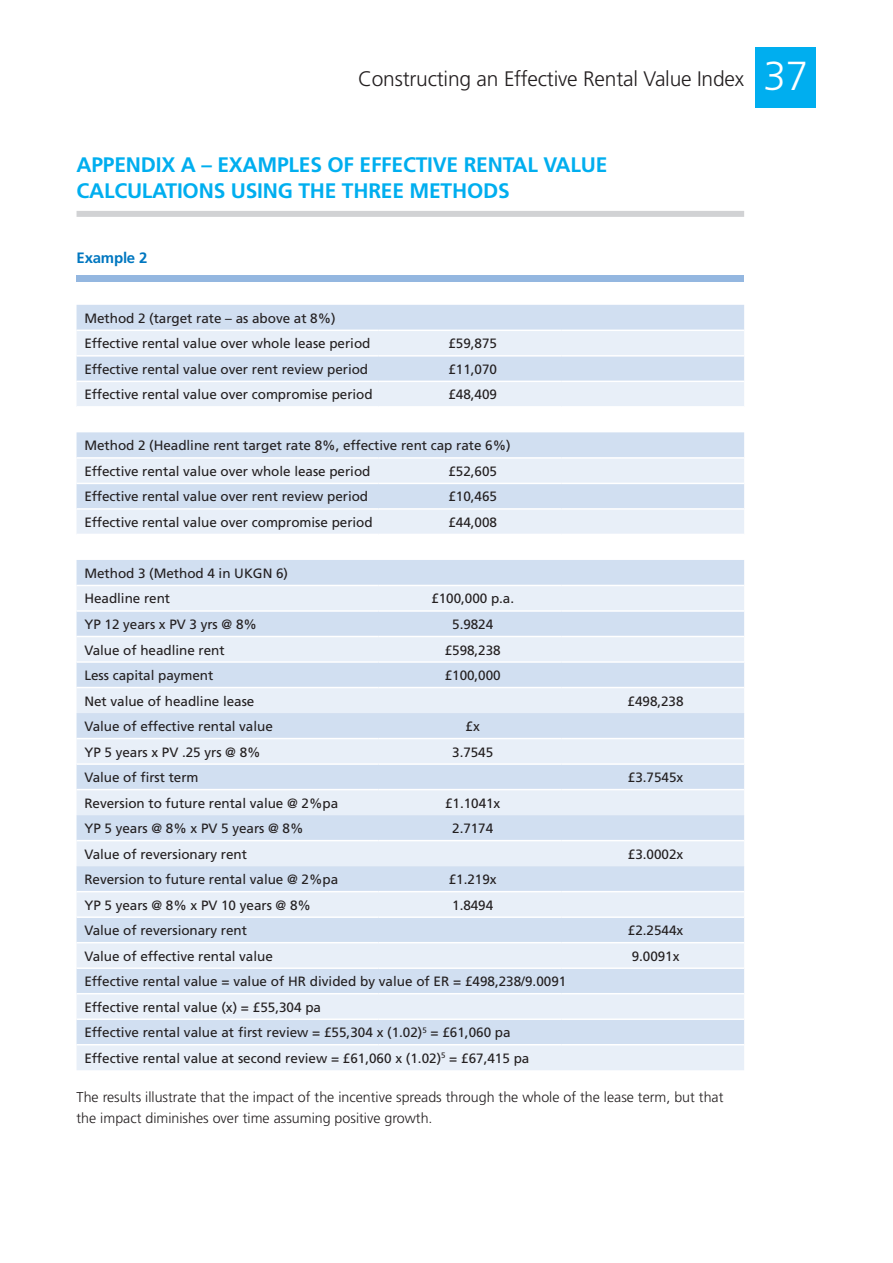
<style>
.page{position:relative;width:893px;height:1263px;background:#fff}
.page>*{position:absolute;margin:0;border:0;box-sizing:border-box;transform-origin:0 0}
.Page_title{font:700 21px/25.8px "Frutiger";letter-spacing:-.01em;color:#00aeef}
.t1{font:300 21px "Frutiger";letter-spacing:-.01em;color:#231f20}
.t2{font:700 15px "Frutiger";letter-spacing:-.015em;color:#0077c0}
.Body_copy{font:300 14.25px/21px "Frutiger";color:#231f20}
.table_1st_col_text{font:13.5px "Frutiger";letter-spacing:-.005em;color:#231f20}
.Body_copy-2{font:13.5px "Frutiger";color:#231f20}
.table_year_body_cent{font:13.5px "Frutiger";letter-spacing:-.005em;color:#231f20}
.s1{font-size:40.5px;color:#fff}
</style>
<div class="page">
<div style="left:755px;top:47px;width:61px;height:61px;background:#00aeef"></div>
<div style="left:77px;top:211px;width:667px;height:6px;background:#d1d2d4"></div>
<div style="left:77px;top:275px;width:667px;height:6px;background:#94b7e0"></div>
<div style="left:77px;top:305px;width:667px;height:25px;background:#d1dff1"></div>
<svg style="left:77px;top:331px;width:667px;height:739px;background:#dfe9f5"></svg>
<hr style="left:77px;top:381px;width:301px;height:1px;background:#fff">
<hr style="left:77px;top:508px;width:301px;height:2px;background:#fff">
<hr style="left:77px;top:636px;width:301px;height:1px;background:#fff">
<hr style="left:378px;top:381px;width:183px;height:1px;background:#fff">
<hr style="left:378px;top:508px;width:183px;height:2px;background:#fff">
<hr style="left:378px;top:636px;width:183px;height:1px;background:#fff">
<hr style="left:561px;top:381px;width:183px;height:1px;background:#fff">
<hr style="left:561px;top:508px;width:183px;height:2px;background:#fff">
<hr style="left:561px;top:636px;width:183px;height:1px;background:#fff">
<hr style="left:77px;top:661px;width:301px;height:2px;background:#fff">
<hr style="left:378px;top:661px;width:183px;height:2px;background:#fff">
<hr style="left:561px;top:661px;width:183px;height:2px;background:#fff">
<hr style="left:77px;top:687px;width:301px;height:1px;background:#fff">
<hr style="left:378px;top:687px;width:183px;height:1px;background:#fff">
<hr style="left:561px;top:687px;width:183px;height:1px;background:#fff">
<hr style="left:77px;top:789px;width:301px;height:1px;background:#fff">
<hr style="left:378px;top:789px;width:183px;height:1px;background:#fff">
<hr style="left:561px;top:789px;width:183px;height:1px;background:#fff">
<hr style="left:77px;top:840px;width:301px;height:1px;background:#fff">
<hr style="left:378px;top:840px;width:183px;height:1px;background:#fff">
<hr style="left:561px;top:840px;width:183px;height:1px;background:#fff">
<hr style="left:77px;top:942px;width:301px;height:1px;background:#fff">
<hr style="left:378px;top:942px;width:183px;height:1px;background:#fff">
<hr style="left:561px;top:942px;width:183px;height:1px;background:#fff">
<hr style="left:77px;top:967px;width:301px;height:2px;background:#fff">
<hr style="left:378px;top:967px;width:183px;height:2px;background:#fff">
<hr style="left:561px;top:967px;width:183px;height:2px;background:#fff">
<hr style="left:77px;top:993px;width:301px;height:1px;background:#fff">
<hr style="left:378px;top:993px;width:183px;height:1px;background:#fff">
<hr style="left:561px;top:993px;width:183px;height:1px;background:#fff">
<hr style="left:77px;top:1018px;width:301px;height:2px;background:#fff">
<hr style="left:378px;top:1018px;width:183px;height:2px;background:#fff">
<hr style="left:561px;top:1018px;width:183px;height:2px;background:#fff">
<hr style="left:77px;top:1044px;width:301px;height:1px;background:#fff">
<hr style="left:378px;top:1044px;width:183px;height:1px;background:#fff">
<hr style="left:561px;top:1044px;width:183px;height:1px;background:#fff">
<hr style="left:77px;top:406px;width:301px;height:2px;background:#fff">
<hr style="left:77px;top:534px;width:301px;height:1px;background:#fff">
<hr style="left:378px;top:406px;width:183px;height:2px;background:#fff">
<hr style="left:378px;top:534px;width:183px;height:1px;background:#fff">
<hr style="left:561px;top:406px;width:183px;height:2px;background:#fff">
<hr style="left:561px;top:534px;width:183px;height:1px;background:#fff">
<hr style="left:77px;top:355px;width:301px;height:2px;background:#fff">
<hr style="left:77px;top:457px;width:301px;height:2px;background:#fff">
<hr style="left:77px;top:483px;width:301px;height:1px;background:#fff">
<hr style="left:77px;top:585px;width:301px;height:1px;background:#fff">
<hr style="left:77px;top:610px;width:301px;height:2px;background:#fff">
<hr style="left:77px;top:738px;width:301px;height:1px;background:#fff">
<hr style="left:77px;top:763px;width:301px;height:2px;background:#fff">
<hr style="left:77px;top:891px;width:301px;height:1px;background:#fff">
<hr style="left:77px;top:916px;width:301px;height:2px;background:#fff">
<hr style="left:378px;top:355px;width:183px;height:2px;background:#fff">
<hr style="left:378px;top:457px;width:183px;height:2px;background:#fff">
<hr style="left:378px;top:483px;width:183px;height:1px;background:#fff">
<hr style="left:378px;top:585px;width:183px;height:1px;background:#fff">
<hr style="left:378px;top:610px;width:183px;height:2px;background:#fff">
<hr style="left:378px;top:738px;width:183px;height:1px;background:#fff">
<hr style="left:378px;top:763px;width:183px;height:2px;background:#fff">
<hr style="left:378px;top:891px;width:183px;height:1px;background:#fff">
<hr style="left:378px;top:916px;width:183px;height:2px;background:#fff">
<hr style="left:561px;top:355px;width:183px;height:2px;background:#fff">
<hr style="left:561px;top:457px;width:183px;height:2px;background:#fff">
<hr style="left:561px;top:483px;width:183px;height:1px;background:#fff">
<hr style="left:561px;top:585px;width:183px;height:1px;background:#fff">
<hr style="left:561px;top:610px;width:183px;height:2px;background:#fff">
<hr style="left:561px;top:738px;width:183px;height:1px;background:#fff">
<hr style="left:561px;top:763px;width:183px;height:2px;background:#fff">
<hr style="left:561px;top:891px;width:183px;height:1px;background:#fff">
<hr style="left:561px;top:916px;width:183px;height:2px;background:#fff">
<h1 class="t1" style="left:358px;top:66px;width:452px">Constructing an Effective Rental Value Index <span class="s1">37</span></h1>
<p class="Page_title" style="left:77px;top:152px;width:532px">APPENDIX A – EXAMPLES OF EFFECTIVE RENTAL VALUE<br>CALCULATIONS USING THE THREE METHODS</p>
<p class="t2" style="left:77px;top:249px;width:72px">Example 2</p>
<p class="table_1st_col_text" style="left:84px;top:310px;width:253px">Method 2 (target rate – as above at 8%)</p>
<p class="table_1st_col_text" style="left:84px;top:336px;width:288px">Effective rental value over whole lease period</p>
<p class="table_year_body_cent" style="left:448px;top:336px;width:50px">£59,875</p>
<p class="table_1st_col_text" style="left:84px;top:361px;width:285px">Effective rental value over rent review period</p>
<p class="table_year_body_cent" style="left:448px;top:361px;width:50px">£11,070</p>
<p class="table_1st_col_text" style="left:84px;top:387px;width:290px">Effective rental value over compromise period</p>
<p class="table_year_body_cent" style="left:448px;top:387px;width:50px">£48,409</p>
<p class="table_1st_col_text" style="left:84px;top:438px;width:428px">Method 2 (Headline rent target rate 8%, effective rent cap rate 6%)</p>
<p class="table_1st_col_text" style="left:84px;top:463px;width:288px">Effective rental value over whole lease period</p>
<p class="table_year_body_cent" style="left:448px;top:463px;width:50px">£52,605</p>
<p class="table_1st_col_text" style="left:84px;top:489px;width:285px">Effective rental value over rent review period</p>
<p class="table_year_body_cent" style="left:448px;top:489px;width:50px">£10,465</p>
<p class="table_1st_col_text" style="left:84px;top:514px;width:290px">Effective rental value over compromise period</p>
<p class="table_year_body_cent" style="left:448px;top:514px;width:50px">£44,008</p>
<p class="table_1st_col_text" style="left:84px;top:565px;width:205px">Method 3 (Method 4 in UKGN 6)</p>
<p class="table_1st_col_text" style="left:84px;top:591px;width:87px">Headline rent</p>
<p class="table_year_body_cent" style="left:431px;top:591px;width:84px">£100,000 p.a.</p>
<p class="table_1st_col_text" style="left:84px;top:616px;width:174px">YP 12 years x PV 3 yrs @ 8%</p>
<p class="table_year_body_cent" style="left:452px;top:616px;width:43px">5.9824</p>
<p class="table_1st_col_text" style="left:84px;top:642px;width:142px">Value of headline rent</p>
<p class="table_year_body_cent" style="left:445px;top:642px;width:58px">£598,238</p>
<p class="table_1st_col_text" style="left:84px;top:667px;width:131px">Less capital payment</p>
<p class="table_year_body_cent" style="left:445px;top:667px;width:58px">£100,000</p>
<p class="table_1st_col_text" style="left:84px;top:693px;width:172px">Net value of headline lease</p>
<p class="table_year_body_cent" style="left:628px;top:693px;width:58px">£498,238</p>
<p class="table_1st_col_text" style="left:84px;top:718px;width:190px">Value of effective rental value</p>
<p class="table_year_body_cent" style="left:466px;top:718px;width:16px">£x</p>
<p class="table_1st_col_text" style="left:84px;top:744px;width:178px">YP 5 years x PV .25 yrs @ 8%</p>
<p class="table_year_body_cent" style="left:452px;top:744px;width:43px">3.7545</p>
<p class="table_1st_col_text" style="left:84px;top:769px;width:116px">Value of first term</p>
<p class="table_year_body_cent" style="left:628px;top:769px;width:57px">£3.7545x</p>
<p class="table_1st_col_text" style="left:84px;top:795px;width:255px">Reversion to future rental value @ 2%pa</p>
<p class="table_year_body_cent" style="left:445px;top:795px;width:57px">£1.1041x</p>
<p class="table_1st_col_text" style="left:84px;top:820px;width:221px">YP 5 years @ 8% x PV 5 years @ 8%</p>
<p class="table_year_body_cent" style="left:452px;top:820px;width:43px">2.7174</p>
<p class="table_1st_col_text" style="left:84px;top:846px;width:164px">Value of reversionary rent</p>
<p class="table_year_body_cent" style="left:628px;top:846px;width:57px">£3.0002x</p>
<p class="table_1st_col_text" style="left:84px;top:871px;width:255px">Reversion to future rental value @ 2%pa</p>
<p class="table_year_body_cent" style="left:449px;top:871px;width:49px">£1.219x</p>
<p class="table_1st_col_text" style="left:84px;top:897px;width:228px">YP 5 years @ 8% x PV 10 years @ 8%</p>
<p class="table_year_body_cent" style="left:452px;top:897px;width:43px">1.8494</p>
<p class="table_1st_col_text" style="left:84px;top:922px;width:164px">Value of reversionary rent</p>
<p class="table_year_body_cent" style="left:628px;top:922px;width:57px">£2.2544x</p>
<p class="table_1st_col_text" style="left:84px;top:948px;width:190px">Value of effective rental value</p>
<p class="table_year_body_cent" style="left:632px;top:948px;width:49px">9.0091x</p>
<p class="Body_copy-2" style="left:84px;top:973px;width:483px">Effective rental value = value of HR divided by value of ER = £498,238/9.0091</p>
<p class="Body_copy-2" style="left:84px;top:999px;width:238px">Effective rental value (x) = £55,304 pa</p>
<p class="Body_copy-2" style="left:84px;top:1024px;width:428px">Effective rental value at first review = £55,304 x (1.02)<sup>5</sup> = £61,060 pa</p>
<p class="Body_copy-2" style="left:84px;top:1050px;width:447px">Effective rental value at second review = £61,060 x (1.02)<sup>5</sup> = £67,415 pa</p>
<p class="Body_copy" style="left:77px;top:1087px;width:648px">The results illustrate that the impact of the incentive spreads through the whole of the lease term, but that the impact diminishes over time assuming positive growth.</p>
</div>
